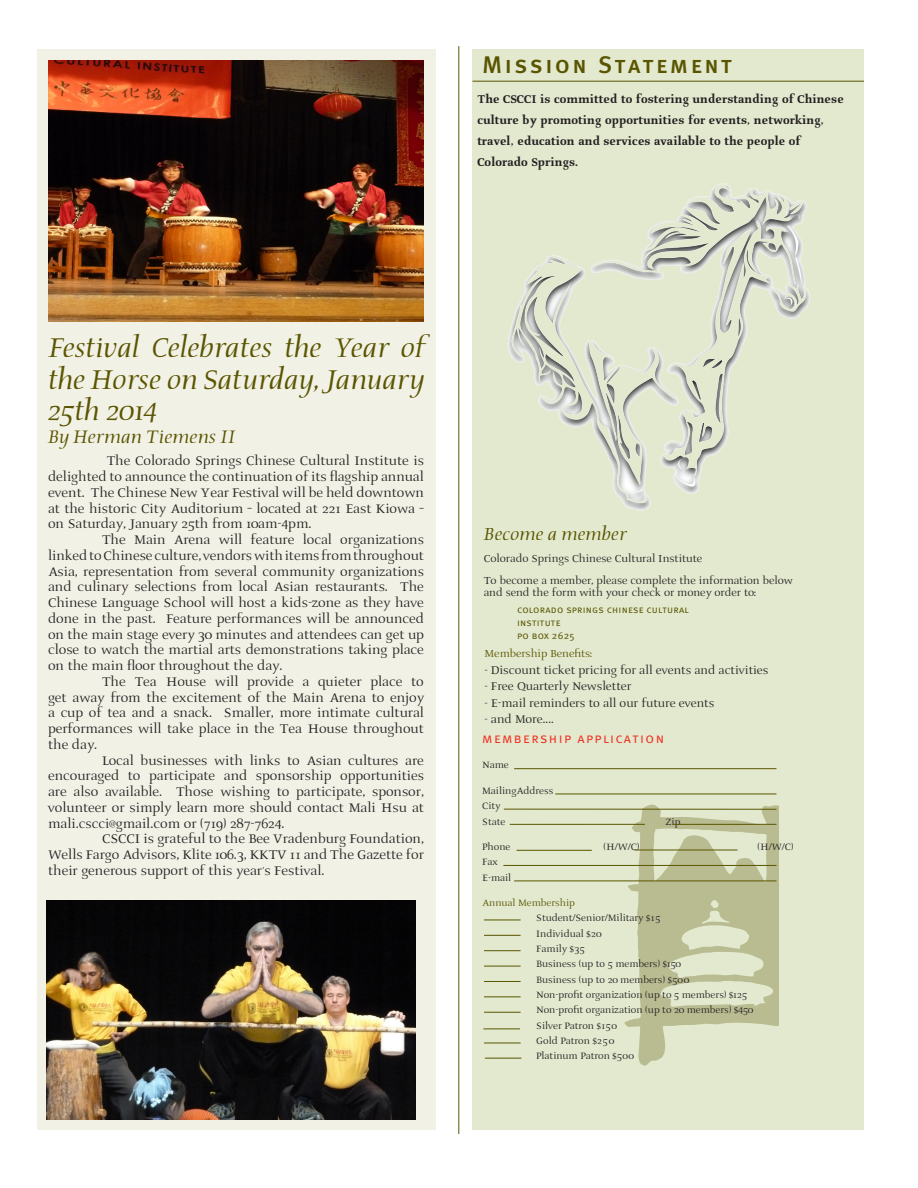
<style>
.page{position:relative;width:918px;height:1188px;background:#fff}
.page>*{position:absolute;margin:0;border:0;box-sizing:border-box;transform-origin:0 0}
.t1{font:italic 36px/31.5px "AI Prospera II";letter-spacing:.005em;color:#5a5500;text-align:justify}
.t2{font:24.15px "Meta Medium Caps";letter-spacing:.1em;color:#5a5500}
.t3{font:italic 24px "AI Prospera II";letter-spacing:.005em;color:#5a5500}
.t4{font:italic 22.95px "AI Prospera II";letter-spacing:.015em;color:#5a5500}
.t5{font:16.5px/15.8px "AI Prospera II";color:#231f20;text-align:justify}
.t6{font:700 14.85px/21px "AI Prospera II";letter-spacing:.01em;color:#231f20}
.t7{font:14.7px "AI Prospera II";color:#231f20}
.t8{font:14.1px "Meta Normal Caps";letter-spacing:.1em;color:#ef3122}
.t9{font:13.35px/22.2px "AI Prospera II";color:#231f20}
.t10{font:13.35px "AI Prospera II";color:#5a5500}
.t11{font:12.15px/15.3px "AI Prospera II";color:#231f20}
.t12{font:12.15px "AI Prospera II";color:#5a5500}
.t13{font:10.2px/12.8px "Meta Normal Caps";letter-spacing:.02em;color:#5a5500}
.s1{font-size:13.35px}
</style>
<div class="page">
<div style="left:472px;top:523px;width:392px;height:607px;background:#e2e9cf"></div>
<div style="left:37px;top:49px;width:398px;height:1081px;background:#f2f1e6"></div>
<div style="left:472px;top:49px;width:392px;height:474px;background:#e2e9cf"></div>
<img style="left:507px;top:183px;width:303px;height:328px">
<hr style="left:472px;top:81px;width:392px;height:1px;background:#5a5500">
<hr style="left:459px;top:46px;width:1px;height:1088px;background:#5a5500">
<hr style="left:485px;top:1058px;width:36px;height:1px;background:#5a5500">
<svg style="left:624px;top:805px;width:154px;height:261px"></svg>
<hr style="left:514px;top:768px;width:262px;height:1px;background:#5a5500">
<hr style="left:555px;top:794px;width:221px;height:1px;background:#5a5500">
<hr style="left:504px;top:809px;width:272px;height:1px;background:#5a5500">
<hr style="left:510px;top:824px;width:135px;height:1px;background:#5a5500">
<hr style="left:673px;top:824px;width:103px;height:1px;background:#5a5500">
<hr style="left:517px;top:850px;width:75px;height:1px;background:#5a5500">
<hr style="left:503px;top:865px;width:273px;height:1px;background:#5a5500">
<hr style="left:514px;top:881px;width:262px;height:1px;background:#5a5500">
<hr style="left:484px;top:920px;width:37px;height:1px;background:#5a5500">
<hr style="left:484px;top:1012px;width:37px;height:1px;background:#5a5500">
<hr style="left:484px;top:935px;width:37px;height:1px;background:#5a5500">
<hr style="left:484px;top:950px;width:37px;height:1px;background:#5a5500">
<hr style="left:484px;top:966px;width:37px;height:1px;background:#5a5500">
<hr style="left:484px;top:981px;width:37px;height:1px;background:#5a5500">
<hr style="left:484px;top:997px;width:37px;height:1px;background:#5a5500">
<hr style="left:483px;top:1029px;width:37px;height:1px;background:#5a5500">
<hr style="left:484px;top:1043px;width:37px;height:1px;background:#5a5500">
<hr style="left:634px;top:850px;width:104px;height:1px;background:#5a5500">
<img style="left:48px;top:61px;width:376px;height:261px">
<img style="left:47px;top:901px;width:368px;height:218px">
<h2 class="t2" style="left:482px;top:51px;width:251px">Mission Statement</h2>
<p class="t6" style="left:477px;top:90px;width:368px">The CSCCI is committed to fostering understanding of Chinese culture by promoting opportunities for events, networking, travel, education and services available to the people of Colorado Springs.</p>
<h1 class="t1" style="left:48px;top:329px;width:377px">Festival Celebrates the Year of the Horse on Saturday, January 25th 2014</h1>
<h3 class="t3" style="left:48px;top:420px;width:189px">By Herman Tiemens II</h3>
<p class="t5" style="left:48px;top:454px;width:377px;text-indent:59px">The Colorado Springs Chinese Cultural Institute is delighted to announce the continuation of its flagship annual event. The Chinese New Year Festival will be held downtown at the historic City Auditorium – located at 221 East Kiowa – on Saturday, January 25th from 10am-4pm.</p>
<p class="t5" style="left:48px;top:533px;width:377px;text-indent:54px">The Main Arena will feature local organizations linkedtoChineseculture,vendorswithitemsfromthroughout Asia, representation from several community organizations and culinary selections from local Asian restaurants. The Chinese Language School will host a kids-zone as they have done in the past. Feature performances will be announced on the main stage every 30 minutes and attendees can get up close to watch the martial arts demonstrations taking place on the main floor throughout the day.</p>
<p class="t5" style="left:48px;top:674px;width:377px;text-indent:54px">The Tea House will provide a quieter place to get away from the excitement of the Main Arena to enjoy a cup of tea and a snack. Smaller, more intimate cultural performances will take place in the Tea House throughout the day.</p>
<p class="t5" style="left:48px;top:753px;width:377px;text-indent:54px">Local businesses with links to Asian cultures are encouraged to participate and sponsorship opportunities are also available. Those wishing to participate, sponsor, volunteer or simply learn more should contact Mali Hsu at mali.cscci@gmail.com or (719) 287-7624.</p>
<p class="t5" style="left:48px;top:832px;width:377px;text-indent:54px">CSCCI is grateful to the Bee Vradenburg Foundation, Wells Fargo Advisors, Klite 106.3, KKTV 11 and The Gazette for their generous support of this year's Festival.</p>
<h3 class="t4" style="left:484px;top:518px;width:144px">Become a member</h3>
<p class="t9" style="left:484px;top:548px;width:311px">Colorado Springs Chinese Cultural Institute<br>To become a member, please complete the information below</p>
<p class="t9" style="left:484px;top:582px;width:274px">and send the form with your check or money order to:</p>
<p class="t13" style="left:517px;top:603px;width:173px">colorado springs chinese cultural institute<br>po box 2625</p>
<p class="t10" style="left:485px;top:648px;width:109px">Membership Benefits:</p>
<p class="t7" style="left:485px;top:663px;width:285px"><span class="s1">-</span> Discount ticket pricing for all events and activities</p>
<p class="t7" style="left:485px;top:680px;width:148px"><span class="s1">-</span> Free Quarterly Newsletter</p>
<p class="t7" style="left:485px;top:697px;width:231px"><span class="s1">-</span> E-mail reminders to all our future events</p>
<p class="t7" style="left:485px;top:713px;width:71px"><span class="s1">-</span> and More....</p>
<p class="t8" style="left:482px;top:730px;width:183px">membership application</p>
<p class="t11" style="left:482px;top:753px;width:73px;line-height:25.5px">Name<br>MailingAddress</p>
<p class="t11" style="left:482px;top:799px;width:25px">City<br>State</p>
<p class="t11" style="left:666px;top:814px;width:16px">Zip</p>
<p class="t11" style="left:482px;top:840px;width:30px">Phone</p>
<p class="t11" style="left:604px;top:840px;width:38px">(H/W/C)</p>
<p class="t11" style="left:758px;top:840px;width:38px">(H/W/C)</p>
<p class="t11" style="left:482px;top:855px;width:31px">Fax<br>E-mail</p>
<p class="t12" style="left:482px;top:898px;width:94px">Annual Membership</p>
<p class="t11" style="left:536px;top:911px;width:218px">Student/Senior/Military $15<br>Individual $20<br>Family $35<br>Business (up to 5 members) $150<br>Business (up to 20 members) $500<br>Non-profit organization (up to 5 members) $125<br>Non-profit organization (up to 20 members) $450<br>Silver Patron $150<br>Gold Patron $250<br>Platinum Patron $500</p>
</div>
